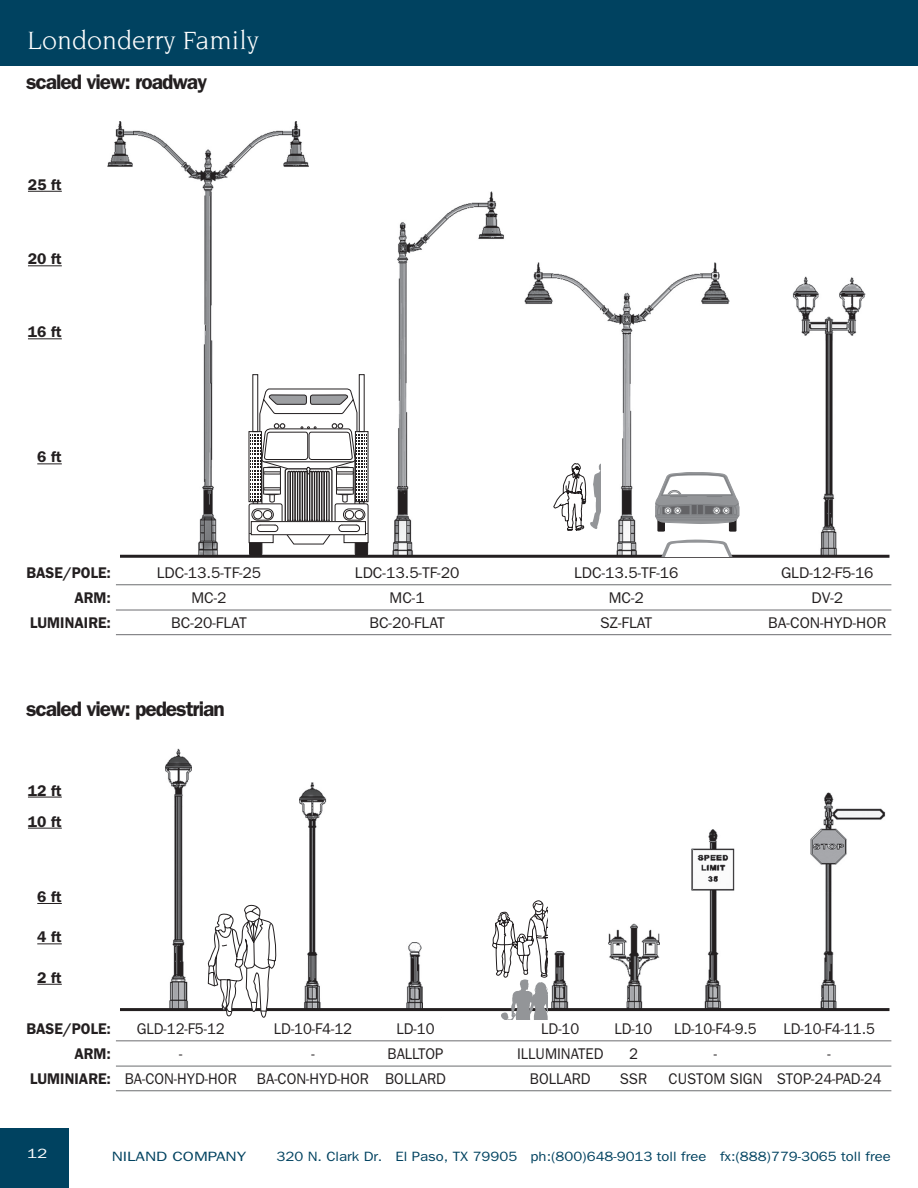
<style>
.page{position:relative;width:918px;height:1188px;background:#fff}
.page>*{position:absolute;margin:0;border:0;box-sizing:border-box;transform-origin:0 0}
.t1{font:27px "Novarese";color:#fff}
.t2{font:600 21px "Franklin Gothic";letter-spacing:-.05em;color:#231f20}
.t3{font:15.6px/24.9px "Franklin Gothic";color:#231f20;text-align:center;scale:.95 1}
.t4{font:15.6px/24.9px "Franklin Gothic";color:#231f20;text-align:center}
.t5{font:600 15.6px/24.9px "Franklin Gothic";color:#231f20;text-align:right;scale:.95 1}
.t6{font:600 15.6px/31px "Franklin Gothic";color:#231f20}
.t7{font:13.5px "Franklin Gothic";color:#004260;scale:1.1 1}
.t8{font:13.5px "Franklin Gothic";color:#004260;scale:1.25 1}
.t9{font:13.5px "Franklin Gothic";color:#fff;scale:1.25 1}
</style>
<div class="page">
<img style="left:608px;top:923px;width:52px;height:85px">
<img style="left:552px;top:952px;width:16px;height:56px">
<div style="left:0;top:0;width:918px;height:66px;background:#004260"></div>
<div style="left:0;top:1129px;width:69px;height:59px;background:#004260"></div>
<img style="left:692px;top:829px;width:42px;height:179px">
<img style="left:811px;top:792px;width:75px;height:216px">
<img style="left:165px;top:749px;width:26px;height:259px">
<img style="left:299px;top:782px;width:28px;height:226px">
<img style="left:407px;top:943px;width:16px;height:65px">
<hr style="left:116px;top:584px;width:775px;height:1px;background:#6c6d70">
<hr style="left:116px;top:610px;width:775px;height:1px;background:#6c6d70">
<hr style="left:116px;top:634px;width:775px;height:1px;background:#6c6d70">
<hr style="left:28px;top:191px;width:34px;height:1px;background:#231f20">
<hr style="left:28px;top:265px;width:34px;height:1px;background:#231f20">
<hr style="left:28px;top:338px;width:34px;height:1px;background:#231f20">
<svg style="left:37px;top:463px;width:25px;height:1px"></svg>
<hr style="left:116px;top:1040px;width:775px;height:1px;background:#6c6d70">
<hr style="left:116px;top:1066px;width:775px;height:1px;background:#6c6d70">
<hr style="left:116px;top:1090px;width:775px;height:1px;background:#6c6d70">
<hr style="left:28px;top:797px;width:34px;height:1px;background:#231f20">
<hr style="left:28px;top:828px;width:34px;height:1px;background:#231f20">
<svg style="left:37px;top:903px;width:25px;height:1px"></svg>
<svg style="left:37px;top:943px;width:25px;height:1px"></svg>
<svg style="left:37px;top:984px;width:25px;height:1px"></svg>
<img style="left:108px;top:122px;width:201px;height:433px">
<img style="left:393px;top:192px;width:113px;height:363px">
<img style="left:524px;top:262px;width:206px;height:293px">
<img style="left:793px;top:276px;width:73px;height:279px">
<div style="left:250px;top:539px;width:12px;height:17px;background:#231f20;border-radius:3px"></div>
<div style="left:249px;top:538px;width:13px;height:18px;border:1px solid #231f20;border-radius:3px"></div>
<div style="left:355px;top:539px;width:13px;height:17px;background:#231f20;border-radius:3px"></div>
<div style="left:355px;top:538px;width:13px;height:18px;border:1px solid #231f20;border-radius:3px"></div>
<svg style="left:249px;top:374px;width:119px;height:171px"></svg>
<div style="left:336px;top:487px;width:18px;height:3px;border:1px solid #231f20"></div>
<hr style="left:120px;top:555px;width:769px;height:3px;background:#231f20">
<svg style="left:554px;top:463px;width:46px;height:68px"></svg>
<svg style="left:655px;top:472px;width:84px;height:60px"></svg>
<svg style="left:655px;top:540px;width:84px;height:16px"></svg>
<hr style="left:120px;top:1008px;width:769px;height:3px;background:#231f20">
<svg style="left:208px;top:904px;width:68px;height:114px"></svg>
<svg style="left:492px;top:901px;width:55px;height:118px"></svg>
<h1 class="t1" style="left:27px;top:26px;width:233px">Londonderry Family</h1>
<h2 class="t2" style="left:26px;top:69px;width:183px">scaled view: roadway</h2>
<p class="t6" style="left:28px;top:169px;width:35px">25 ft</p>
<p class="t6" style="left:28px;top:243px;width:35px">20 ft</p>
<p class="t6" style="left:28px;top:316px;width:35px">16 ft</p>
<p class="t6" style="left:37px;top:441px;width:26px">6 ft</p>
<p class="t5" style="left:26px;top:560px;width:91px">BASE/POLE:<br>ARM:<br>LUMINAIRE:</p>
<p class="t4" style="left:157px;top:560px;width:106px">LDC-13.5-TF-25<br>MC-2<br>BC-20-FLAT</p>
<p class="t4" style="left:355px;top:560px;width:106px">LDC-13.5-TF-20<br>MC-1<br>BC-20-FLAT</p>
<p class="t4" style="left:574px;top:560px;width:106px">LDC-13.5-TF-16<br>MC-2<br>SZ-FLAT</p>
<p class="t4" style="left:768px;top:560px;width:120px">GLD-12-F5-16<br>DV-2<br>BA-CON-HYD-HOR</p>
<h2 class="t2" style="left:26px;top:696px;width:200px">scaled view: pedestrian</h2>
<p class="t6" style="left:28px;top:775px;width:35px">12 ft<br>10 ft</p>
<p class="t6" style="left:37px;top:881px;width:26px">6 ft</p>
<p class="t6" style="left:37px;top:921px;width:26px">4 ft</p>
<p class="t6" style="left:37px;top:962px;width:26px">2 ft</p>
<p class="t5" style="left:26px;top:1016px;width:91px">BASE/POLE:<br>ARM:<br>LUMINIARE:</p>
<p class="t3" style="left:125px;top:1016px;width:120px">GLD-12-F5-12<br>-<br>BA-CON-HYD-HOR</p>
<p class="t3" style="left:257px;top:1016px;width:120px">LD-10-F4-12<br>-<br>BA-CON-HYD-HOR</p>
<p class="t3" style="left:385px;top:1016px;width:65px">LD-10<br>BALLTOP<br>BOLLARD</p>
<p class="t3" style="left:669px;top:1016px;width:100px">LD-10-F4-9.5<br>-<br>CUSTOM SIGN</p>
<p class="t3" style="left:777px;top:1016px;width:112px">LD-10-F4-11.5<br>-<br>STOP-24-PAD-24</p>
<p class="t3" style="left:517px;top:1016px;width:93px">LD-10<br>ILLUMINATED<br>BOLLARD</p>
<p class="t3" style="left:614px;top:1016px;width:42px">LD-10<br>2<br>SSR</p>
<p class="t9" style="left:27px;top:1145px;width:18px">12</p>
<p class="t8" style="left:112px;top:1149px;width:109px">NILAND COMPANY</p>
<p class="t7" style="left:277px;top:1149px;width:560px">320 N. Clark Dr. El Paso, TX 79905 ph:(800)648-9013 toll free fx:(888)779-3065 toll free</p>
</div>
